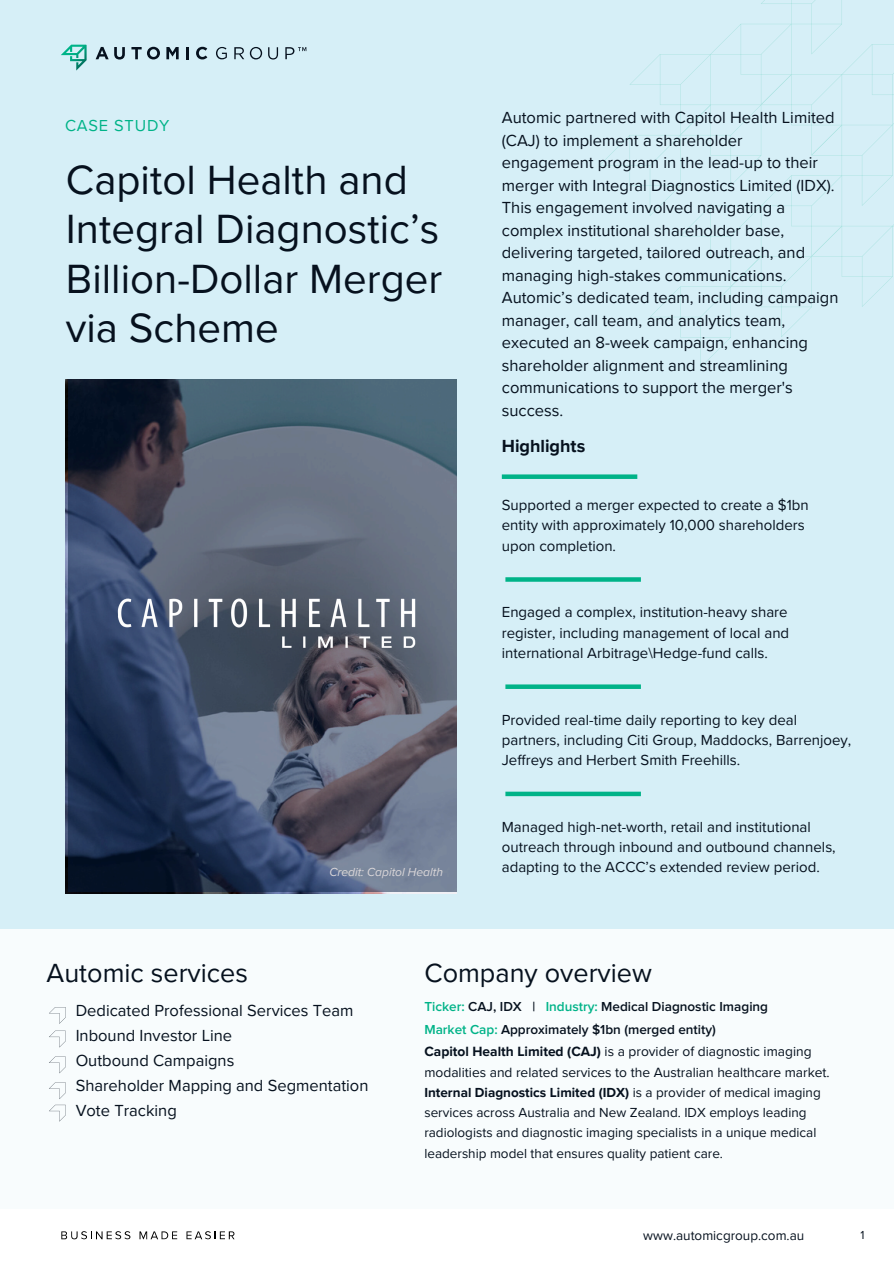
<style>
.page{position:relative;width:894px;height:1264px;background:#fff}
.page>*{position:absolute;margin:0;border:0;box-sizing:border-box;transform-origin:0 0}
.t1{font:42px/49.5px "Proxima Nova";color:#06111e}
.t2{font:27px "Proxima Nova";color:#06111e}
.t3{font:700 18px "Proxima Nova";color:#06111e}
.t4{font:16.5px/22.5px "Proxima Nova";color:#06111e}
.t5{font:16.35px "Proxima Nova";letter-spacing:.05em;color:#00b388}
.t6{font:15px/20.2px "Proxima Nova";color:#06111e}
.t7{font:13.8px/20.2px "Proxima Nova";color:#06111e}
.t8{font:13.5px/20.2px "Proxima Nova";color:#06111e}
.t9{font:600 13.5px "Proxima Nova";color:#06111e}
.t10{font:italic 12px "Proxima Nova";color:#dbd7d9}
.t11{font:12px "Proxima Nova";color:#06111e}
.s1{color:#00b388}
.s2{font-weight:700}
</style>
<div class="page">
<div style="left:0;top:0;width:893px;height:1263px;background:#d6eff7"></div>
<div style="left:0;top:928px;width:893px;height:282px;background:#f8fcfd"></div>
<div style="left:0;top:1209px;width:893px;height:54px;background:#fff"></div>
<svg style="left:61px;top:1231px;width:69px;height:8px"></svg>
<svg style="left:139px;top:1231px;width:38px;height:8px"></svg>
<svg style="left:186px;top:1231px;width:48px;height:8px"></svg>
<svg style="left:96px;top:47px;width:29px;height:13px"></svg>
<svg style="left:131px;top:47px;width:29px;height:13px"></svg>
<svg style="left:166px;top:47px;width:13px;height:12px"></svg>
<svg style="left:186px;top:47px;width:3px;height:12px"></svg>
<svg style="left:196px;top:47px;width:11px;height:13px"></svg>
<svg style="left:216px;top:47px;width:11px;height:13px"></svg>
<svg style="left:234px;top:47px;width:10px;height:12px"></svg>
<svg style="left:250px;top:47px;width:12px;height:13px"></svg>
<svg style="left:268px;top:47px;width:10px;height:13px"></svg>
<svg style="left:285px;top:47px;width:21px;height:12px"></svg>
<svg style="left:61px;top:45px;width:26px;height:26px"></svg>
<svg style="left:49px;top:1007px;width:17px;height:16px"></svg>
<svg style="left:49px;top:1030px;width:17px;height:17px"></svg>
<svg style="left:49px;top:1056px;width:17px;height:17px"></svg>
<svg style="left:68px;top:380px;width:388px;height:512px"></svg>
<svg style="left:599px;top:0;width:294px;height:367px"></svg>
<svg style="left:505px;top:577px;width:135px;height:4px"></svg>
<div style="left:505px;top:684px;width:135px;height:5px;background:#00b388"></div>
<div style="left:505px;top:791px;width:135px;height:5px;background:#00b388"></div>
<img style="left:111px;top:593px;width:313px;height:67px">
<svg style="left:49px;top:1082px;width:17px;height:39px"></svg>
<div style="left:501px;top:474px;width:136px;height:5px;background:#00b388"></div>
<p class="t5" style="left:65px;top:115px;width:106px">CASE STUDY</p>
<p class="t1" style="left:66px;top:156px;width:378px">Capitol Health and<br>Integral Diagnostic’s<br>Billion-Dollar Merger via Scheme</p>
<h2 class="t10" style="left:329px;top:864px;width:115px">Credit: Capitol Health</h2>
<p class="t4" style="left:501px;top:107px;width:338px">Automic partnered with Capitol Health Limited (CAJ) to implement a shareholder engagement program in the lead-up to their merger with Integral Diagnostics Limited (IDX).<br>This engagement involved navigating a complex institutional shareholder base, delivering targeted, tailored outreach, and managing high-stakes communications.<br>Automic’s dedicated team, including campaign manager, call team, and analytics team, executed an 8-week campaign, enhancing shareholder alignment and streamlining communications to support the merger's success.</p>
<p class="t3" style="left:501px;top:436px;width:85px">Highlights</p>
<h1 class="t6" style="left:501px;top:495px;width:308px">Supported a merger expected to create a $1bn entity with approximately 10,000 shareholders upon completion.</h1>
<p class="t6" style="left:501px;top:602px;width:289px;text-align:justify">Engaged a complex, institution-heavy share register, including management of local and international Arbitrage\Hedge-fund calls.</p>
<p class="t6" style="left:501px;top:709px;width:351px">Provided real-time daily reporting to key deal partners, including Citi Group, Maddocks, Barrenjoey,<br>Jeffreys and Herbert Smith Freehills.</p>
<p class="t6" style="left:501px;top:817px;width:335px">Managed high-net-worth, retail and institutional outreach through inbound and outbound channels, adapting to the ACCC’s extended review period.</p>
<p class="t2" style="left:47px;top:957px;width:203px">Automic services</p>
<h5 class="t2" style="left:424px;top:956px;width:229px">Company overview</h5>
<p class="t4" style="left:76px;top:1000px;width:279px">Dedicated Professional Services Team</p>
<p class="t9" style="left:424px;top:1000px;width:345px"><span class="s1">Ticker:</span> CAJ, IDX | <span class="s1">Industry:</span> Medical Diagnostic Imaging</p>
<p class="t4" style="left:76px;top:1023px;width:294px;line-height:24.8px">Inbound Investor Line<br>Outbound Campaigns<br>Shareholder Mapping and Segmentation<br>Vote Tracking</p>
<p class="t9" style="left:424px;top:1022px;width:293px"><span class="s1">Market Cap:</span> Approximately $1bn (merged entity)</p>
<h4 class="t7" style="left:424px;top:1041px;width:407px"><span class="s2">Capitol Health Limited (CAJ)</span> is a provider of diagnostic imaging modalities and related services to the Australian healthcare market.</h4>
<p class="t8" style="left:424px;top:1082px;width:398px"><span class="s2">Internal Diagnostics Limited (IDX)</span> is a provider of medical imaging services across Australia and New Zealand. IDX employs leading radiologists and diagnostic imaging specialists in a unique medical leadership model that ensures quality patient care.</p>
<p class="t8" style="left:643px;top:1225px;width:162px">www.automicgroup.com.au</p>
<h3 class="t11" style="left:860px;top:1227px;width:6px">1</h3>
</div>
